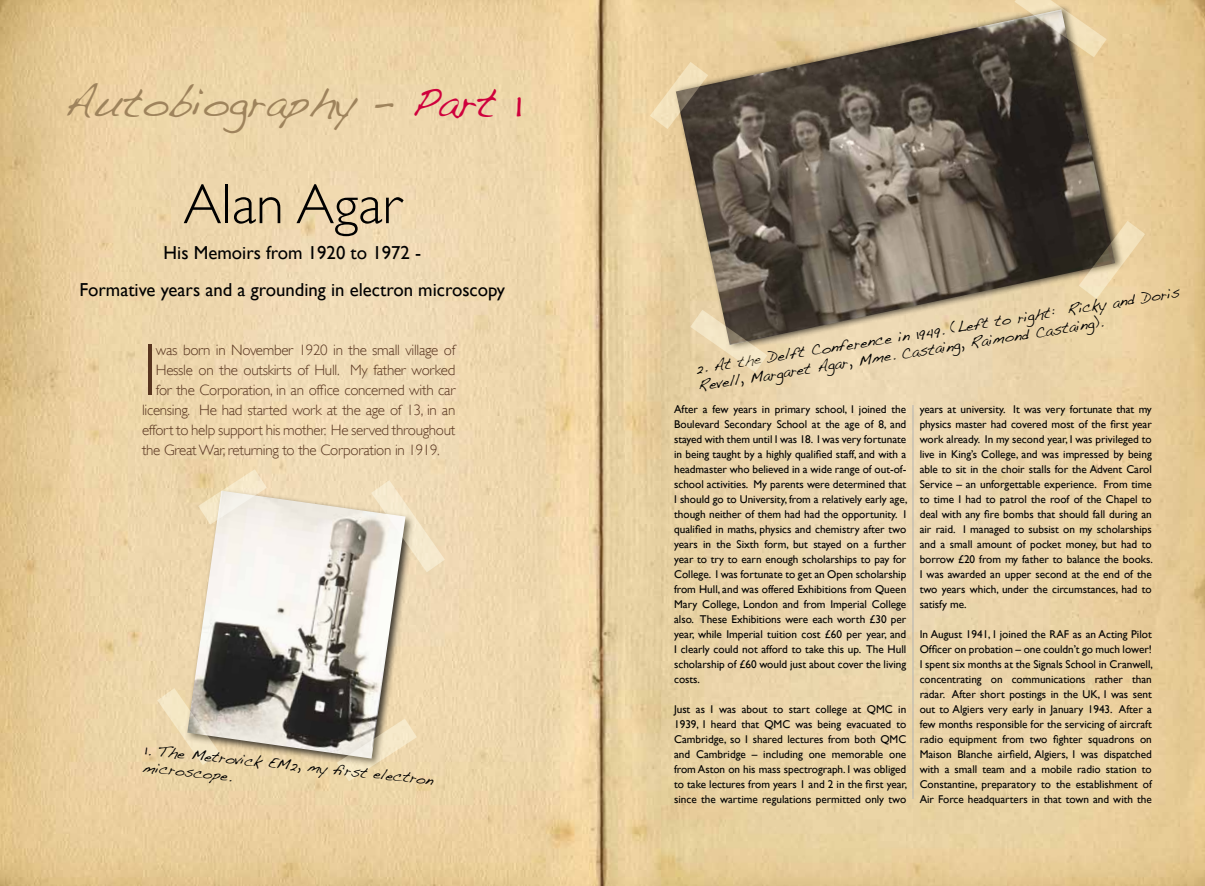
<style>
.page{position:relative;width:1205px;height:886px;background:#fff}
.page>*{position:absolute;margin:0;border:0;box-sizing:border-box;transform-origin:0 0}
.t1{font:300 73.62px "Gill Sans";color:#583520}
.t2{font:300 56.62px "Gill Sans";color:#000}
.t3{font:41.62px "Handwriting Dakota";color:#9e835c}
.t4{font:18.75px/36.2px "Gill Sans";color:#000;text-align:center}
.t5{font:300 15px "Gill Sans";letter-spacing:-.02em;color:#583520}
.t6{font:15px/17.5px "Handwriting Dakota";color:#000}
.t7{font:11.25px/15px "Gill Sans";color:#000;text-align:justify}
.s1{color:#cf003d}
</style>
<div class="page">
<img style="left:0;top:0;width:1205px;height:886px">
<div style="left:184px;top:487px;width:231px;height:281px;background:#efd9af"></div>
<img style="left:187px;top:491px;width:218px;height:267px">
<svg style="left:371px;top:480px;width:74px;height:92px;background:#ebddc3"></svg>
<svg style="left:157px;top:688px;width:63px;height:77px;background:#d7c9aa"></svg>
<svg style="left:198px;top:469px;width:69px;height:55px;background:#f0e3c8"></svg>
<svg style="left:337px;top:718px;width:80px;height:63px"></svg>
<div style="left:672px;top:3px;width:453px;height:348px;background:#000;opacity:.75"></div>
<img style="left:676px;top:10px;width:439px;height:335px">
<svg style="left:1014px;top:0;width:92px;height:57px;background:#ae9e81"></svg>
<svg style="left:690px;top:310px;width:77px;height:62px;background:#c0b091"></svg>
<svg style="left:650px;top:62px;width:58px;height:67px;background:#beab89"></svg>
<svg style="left:1079px;top:221px;width:66px;height:78px;background:#b3a281"></svg>
<hr style="left:912px;top:405px;width:1px;height:394px;background:#b1b3b4">
<h3 class="t3" style="left:64px;top:78px;width:458px">Autobiography – <span class="s1">Part 1</span></h3>
<h2 class="t2" style="left:183px;top:172px;width:219px">Alan Agar</h2>
<h3 class="t4" style="left:80px;top:235px;width:427px">His Memoirs from 1920 to 1972 -<br>Formative years and a grounding in electron microscopy</h3>
<h1 class="t1" style="left:142px;top:328px;width:17px">I</h1>
<h3 class="t5" style="left:156px;top:341px;width:301px">was born in November 1920 in the small village of</h3>
<h3 class="t5" style="left:156px;top:361px;width:301px">Hessle on the outskirts of Hull. My father worked</h3>
<h3 class="t5" style="left:156px;top:381px;width:301px">for the Corporation, in an office concerned with car</h3>
<h3 class="t5" style="left:142px;top:401px;width:315px">licensing. He had started work at the age of 13, in an</h3>
<h3 class="t5" style="left:142px;top:421px;width:315px">effort to help support his mother. He served throughout</h3>
<h3 class="t5" style="left:142px;top:441px;width:299px">the Great War, returning to the Corporation in 1919.</h3>
<h3 class="t6" style="left:146px;top:740px;width:292px;rotate:6deg">1. The Metrovick EM2, my fi rst electron microscope.</h3>
<h3 class="t6" style="left:694px;top:360px;width:492px;rotate:-9deg">2. At the Delft Conference in 1949. (Left to right: Ricky and Doris<br>Revell, Margaret Agar, Mme. Castaing, Raimond Castaing).</h3>
<p class="t7" style="left:674px;top:401px;width:235px">After a few years in primary school, I joined the Boulevard Secondary School at the age of 8, and stayed with them until I was 18. I was very fortunate in being taught by a highly qualified staff, and with a headmaster who believed in a wide range of out-of&shy;school activities. My parents were determined that I should go to University, from a relatively early age, though neither of them had had the opportunity. I qualified in maths, physics and chemistry after two years in the Sixth form, but stayed on a further year to try to earn enough scholarships to pay for College. I was fortunate to get an Open scholarship from Hull, and was offered Exhibitions from Queen Mary College, London and from Imperial College also. These Exhibitions were each worth £30 per year, while Imperial tuition cost £60 per year, and I clearly could not afford to take this up. The Hull scholarship of £60 would just about cover the living costs.</p>
<p class="t7" style="left:674px;top:701px;width:235px">Just as I was about to start college at QMC in 1939, I heard that QMC was being evacuated to Cambridge, so I shared lectures from both QMC and Cambridge – including one memorable one from Aston on his mass spectrograph. I was obliged to take lectures from years 1 and 2 in the first year, since the wartime regulations permitted only two</p>
<p class="t7" style="left:919px;top:401px;width:235px">years at university. It was very fortunate that my physics master had covered most of the first year work already. In my second year, I was privileged to live in King’s College, and was impressed by being able to sit in the choir stalls for the Advent Carol Service – an unforgettable experience. From time to time I had to patrol the roof of the Chapel to deal with any fire bombs that should fall during an air raid. I managed to subsist on my scholarships and a small amount of pocket money, but had to borrow £20 from my father to balance the books.<br>I was awarded an upper second at the end of the two years which, under the circumstances, had to satisfy me.</p>
<p class="t7" style="left:919px;top:626px;width:235px">In August 1941, I joined the RAF as an Acting Pilot Officer on probation – one couldn’t go much lower!<br>I spent six months at the Signals School in Cranwell, concentrating on communications rather than radar. After short postings in the UK, I was sent out to Algiers very early in January 1943. After a few months responsible for the servicing of aircraft radio equipment from two fighter squadrons on Maison Blanche airfield, Algiers, I was dispatched with a small team and a mobile radio station to Constantine, preparatory to the establishment of Air Force headquarters in that town and with the</p>
</div>
